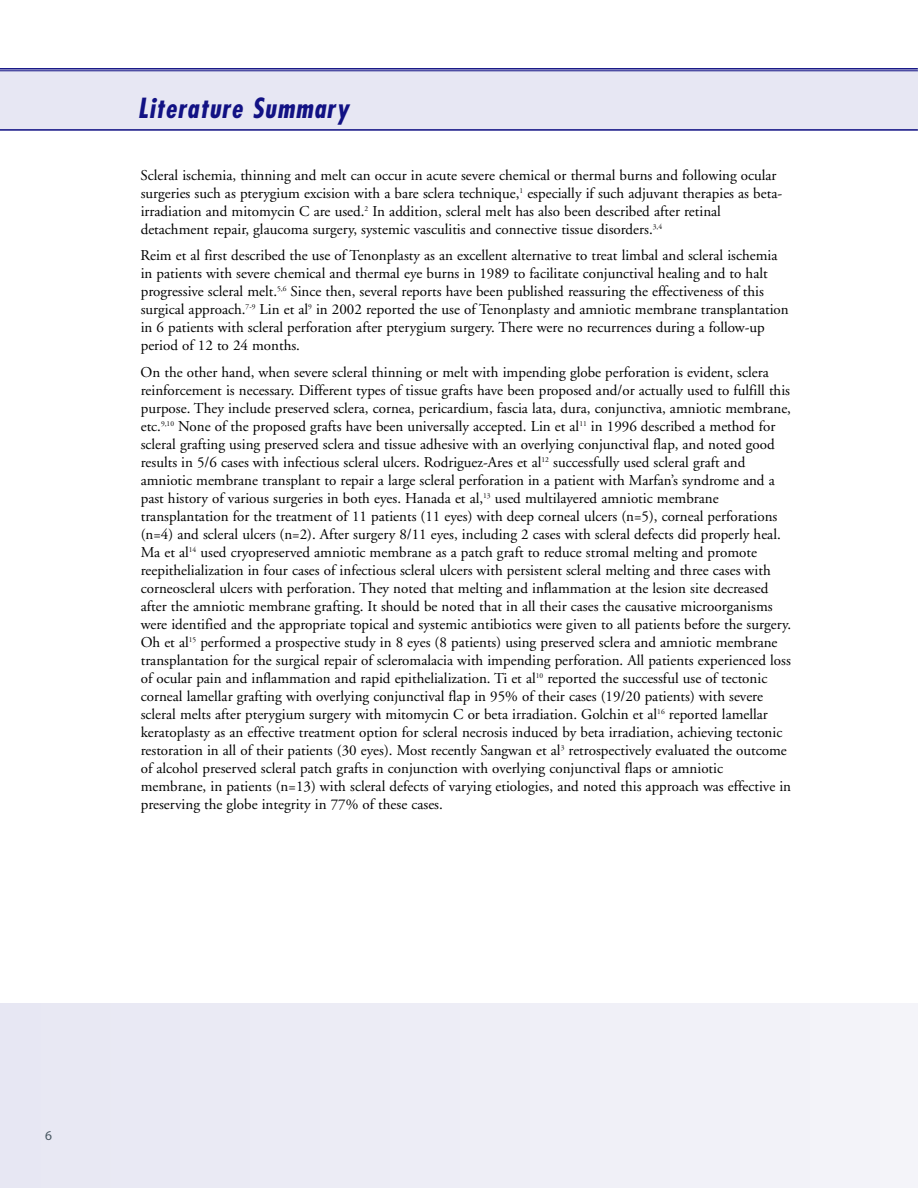
<style>
.page{position:relative;width:918px;height:1188px;background:#fff}
.page>*{position:absolute;margin:0;border:0;box-sizing:border-box;transform-origin:0 0}
.t1{font:italic 700 condensed 27px "Futura";color:#121284}
.t2{font:15px/18px "Adobe Garamond";color:#000}
.t3{font:13.5px "Myriad MM 400 600";color:#485761}
</style>
<div class="page">
<div style="left:0;top:70px;width:918px;height:61px;background:#e7e7f3"></div>
<div style="left:0;top:1003px;width:18px;height:185px;background:#e7e7f3"></div>
<div style="left:63px;top:1003px;width:25px;height:185px;background:#e8e8f3"></div>
<div style="left:133px;top:1003px;width:25px;height:185px;background:#e9e9f4"></div>
<div style="left:203px;top:1003px;width:25px;height:185px;background:#eaeaf4"></div>
<div style="left:273px;top:1003px;width:25px;height:185px;background:#ebebf5"></div>
<div style="left:343px;top:1003px;width:25px;height:185px;background:#ececf5"></div>
<div style="left:413px;top:1003px;width:24px;height:185px;background:#ededf6"></div>
<div style="left:483px;top:1003px;width:24px;height:185px;background:#eeeef6"></div>
<div style="left:553px;top:1003px;width:24px;height:185px;background:#efeff7"></div>
<div style="left:623px;top:1003px;width:24px;height:185px;background:#f0f0f7"></div>
<div style="left:693px;top:1003px;width:24px;height:185px;background:#f1f1f8"></div>
<div style="left:762px;top:1003px;width:25px;height:185px;background:#f2f2f8"></div>
<div style="left:832px;top:1003px;width:25px;height:185px;background:#f3f3f9"></div>
<div style="left:902px;top:1003px;width:16px;height:185px;background:#f4f4f9"></div>
<hr style="left:0;top:68px;width:917px;height:2px;background:#121284">
<hr style="left:0;top:71px;width:917px;height:1px;background:#121284">
<hr style="left:0;top:129px;width:917px;height:2px;background:#121284">
<h1 class="t1" style="left:138px;top:96px;width:217px">Literature Summary</h1>
<p class="t2" style="left:141px;top:167px;width:643px">Scleral ischemia, thinning and melt can occur in acute severe chemical or thermal burns and following ocular surgeries such as pterygium excision with a bare sclera technique,<sup>1</sup> especially if such adjuvant therapies as beta&shy;irradiation and mitomycin C are used.<sup>2</sup> In addition, scleral melt has also been described after retinal detachment repair, glaucoma surgery, systemic vasculitis and connective tissue disorders.<sup>3,4</sup></p>
<p class="t2" style="left:141px;top:248px;width:650px">Reim et al first described the use of Tenonplasty as an excellent alternative to treat limbal and scleral ischemia in patients with severe chemical and thermal eye burns in 1989 to facilitate conjunctival healing and to halt progressive scleral melt.<sup>5,6</sup> Since then, several reports have been published reassuring the effectiveness of this surgical approach.<sup>7-9</sup> Lin et al<sup>9</sup> in 2002 reported the use of Tenonplasty and amniotic membrane transplantation in 6 patients with scleral perforation after pterygium surgery. There were no recurrences during a follow-up period of 12 to 24 months.</p>
<p class="t2" style="left:141px;top:364px;width:652px">On the other hand, when severe scleral thinning or melt with impending globe perforation is evident, sclera reinforcement is necessary. Different types of tissue grafts have been proposed and/or actually used to fulfill this purpose. They include preserved sclera, cornea, pericardium, fascia lata, dura, conjunctiva, amniotic membrane, etc.<sup>9,10</sup> None of the proposed grafts have been universally accepted. Lin et al<sup>11</sup> in 1996 described a method for scleral grafting using preserved sclera and tissue adhesive with an overlying conjunctival flap, and noted good results in 5/6 cases with infectious scleral ulcers. Rodriguez-Ares et al<sup>12</sup> successfully used scleral graft and amniotic membrane transplant to repair a large scleral perforation in a patient with Marfan’s syndrome and a past history of various surgeries in both eyes. Hanada et al,<sup>13</sup> used multilayered amniotic membrane transplantation for the treatment of 11 patients (11 eyes) with deep corneal ulcers (n=5), corneal perforations (n=4) and scleral ulcers (n=2). After surgery 8/11 eyes, including 2 cases with scleral defects did properly heal.<br>Ma et al<sup>14</sup> used cryopreserved amniotic membrane as a patch graft to reduce stromal melting and promote reepithelialization in four cases of infectious scleral ulcers with persistent scleral melting and three cases with corneoscleral ulcers with perforation. They noted that melting and inflammation at the lesion site decreased after the amniotic membrane grafting. It should be noted that in all their cases the causative microorganisms were identified and the appropriate topical and systemic antibiotics were given to all patients before the surgery.<br>Oh et al<sup>15</sup> performed a prospective study in 8 eyes (8 patients) using preserved sclera and amniotic membrane transplantation for the surgical repair of scleromalacia with impending perforation. All patients experienced loss of ocular pain and inflammation and rapid epithelialization. Ti et al<sup>10</sup> reported the successful use of tectonic corneal lamellar grafting with overlying conjunctival flap in 95% of their cases (19/20 patients) with severe scleral melts after pterygium surgery with mitomycin C or beta irradiation. Golchin et al<sup>16</sup> reported lamellar keratoplasty as an effective treatment option for scleral necrosis induced by beta irradiation, achieving tectonic restoration in all of their patients (30 eyes). Most recently Sangwan et al<sup>3</sup> retrospectively evaluated the outcome of alcohol preserved scleral patch grafts in conjunction with overlying conjunctival flaps or amniotic membrane, in patients (n=13) with scleral defects of varying etiologies, and noted this approach was effective in preserving the globe integrity in 77% of these cases.</p>
<p class="t3" style="left:45px;top:1131px;width:8px">6</p>
</div>
